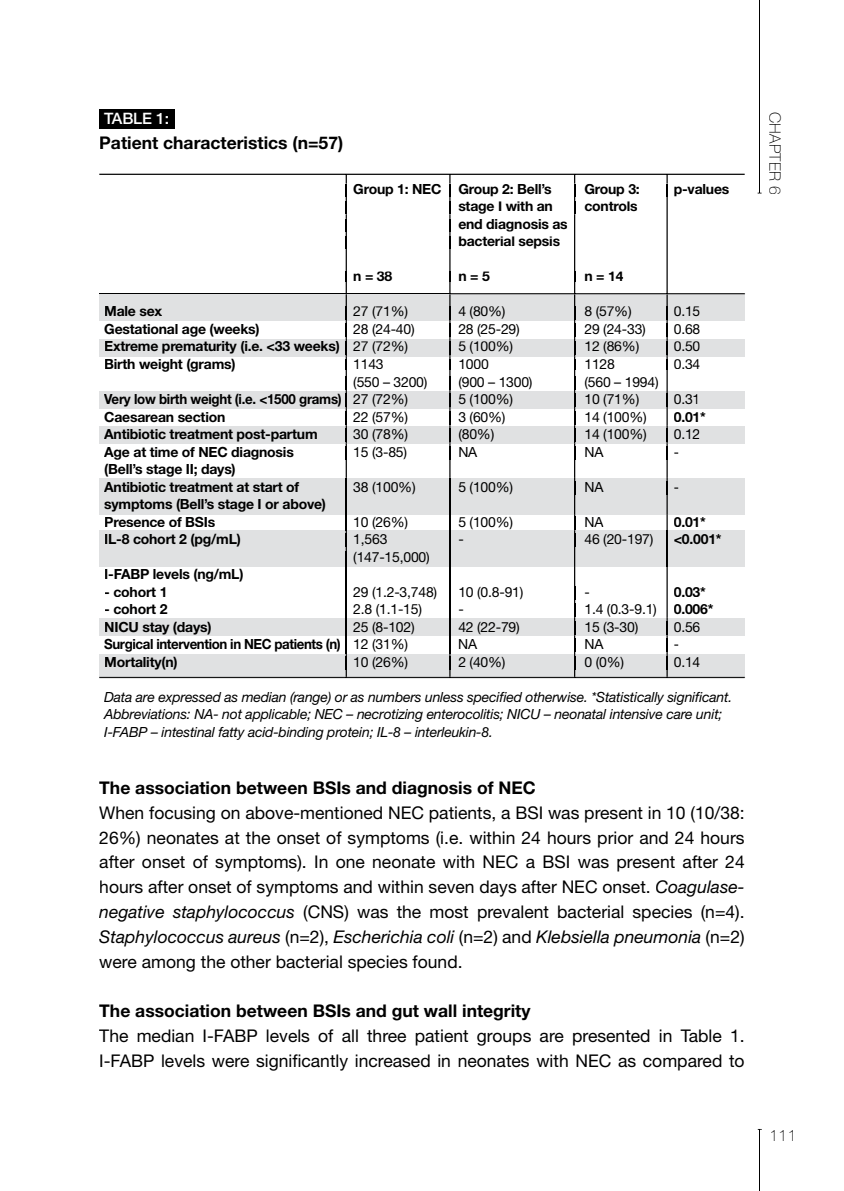
<style>
.page{position:relative;width:844px;height:1191px;background:#fff}
.page>*{position:absolute;margin:0;border:0;box-sizing:border-box;transform-origin:0 0}
.t1{font:17.5px/24.8px "Helvetica Neue";color:#000;text-align:justify}
.t2{font:700 17.5px "Helvetica Neue";color:#000}
.t3{font:100 15.75px "Helvetica Neue";letter-spacing:.02em;color:#000}
.t4{font:500 15.75px "Helvetica Neue";letter-spacing:-.01em;color:#fff}
.t5{font:700 14px/17.5px "Helvetica Neue";letter-spacing:-.015em;color:#000}
.t6{font:14px "Helvetica Neue";letter-spacing:-.015em;color:#000}
.t7{font:italic 14px/17.5px "Helvetica Neue";letter-spacing:-.015em;color:#000}
.t8{font:700 14px/17.5px "Helvetica Neue";letter-spacing:-.015em;color:#000;scale:.95 1}
.s1{font-style:italic}
</style>
<div class="page">
<hr style="left:759px;top:0;width:1px;height:193px;background:#000">
<hr style="left:759px;top:1129px;width:1px;height:62px;background:#000">
<div style="left:99px;top:109px;width:75px;height:19px;background:#000"></div>
<svg style="left:99px;top:174px;width:645px;height:504px"></svg>
<p class="t4" style="left:104px;top:109px;width:66px">TABLE 1:</p>
<p class="t2" style="left:99px;top:132px;width:245px">Patient characteristics (n=57)</p>
<p class="t5" style="left:353px;top:180px;width:200px">Group 1: NEC Group 2: Bell’s</p>
<p class="t5" style="left:584px;top:180px;width:57px">Group 3:</p>
<p class="t5" style="left:673px;top:180px;width:57px">p-values</p>
<p class="t5" style="left:458px;top:197px;width:96px">stage I with an</p>
<p class="t5" style="left:584px;top:197px;width:55px">controls</p>
<p class="t5" style="left:458px;top:215px;width:111px">end diagnosis as bacterial sepsis</p>
<p class="t5" style="left:353px;top:267px;width:41px">n = 38</p>
<p class="t5" style="left:458px;top:267px;width:33px">n = 5</p>
<p class="t5" style="left:584px;top:267px;width:41px">n = 14</p>
<p class="t6" style="left:353px;top:303px;width:56px">27 (71%)</p>
<p class="t6" style="left:458px;top:303px;width:49px">4 (80%)</p>
<p class="t6" style="left:584px;top:303px;width:49px">8 (57%)</p>
<p class="t6" style="left:673px;top:303px;width:28px">0.15</p>
<p class="t6" style="left:353px;top:321px;width:63px">28 (24-40)</p>
<p class="t6" style="left:458px;top:321px;width:63px">28 (25-29)</p>
<p class="t6" style="left:584px;top:321px;width:63px">29 (24-33)</p>
<p class="t6" style="left:673px;top:321px;width:28px">0.68</p>
<p class="t6" style="left:353px;top:338px;width:56px">27 (72%)</p>
<p class="t6" style="left:458px;top:338px;width:56px">5 (100%)</p>
<p class="t6" style="left:584px;top:338px;width:56px">12 (86%)</p>
<p class="t6" style="left:673px;top:338px;width:28px">0.50</p>
<p class="t6" style="left:353px;top:356px;width:32px">1143</p>
<p class="t6" style="left:458px;top:356px;width:32px">1000</p>
<p class="t6" style="left:584px;top:356px;width:32px">1128</p>
<p class="t6" style="left:673px;top:356px;width:28px">0.34</p>
<p class="t6" style="left:353px;top:391px;width:56px">27 (72%)</p>
<p class="t6" style="left:458px;top:391px;width:56px">5 (100%)</p>
<p class="t6" style="left:584px;top:391px;width:56px">10 (71%)</p>
<p class="t6" style="left:673px;top:391px;width:28px">0.31</p>
<p class="t6" style="left:353px;top:426px;width:56px">30 (78%)</p>
<p class="t6" style="left:458px;top:426px;width:37px">(80%)</p>
<p class="t6" style="left:584px;top:426px;width:64px">14 (100%)</p>
<p class="t6" style="left:673px;top:426px;width:28px">0.12</p>
<p class="t6" style="left:353px;top:443px;width:55px">15 (3-85)</p>
<p class="t6" style="left:458px;top:443px;width:20px">NA</p>
<p class="t6" style="left:584px;top:443px;width:20px">NA</p>
<p class="t6" style="left:673px;top:443px;width:7px">-</p>
<p class="t6" style="left:353px;top:478px;width:64px">38 (100%)</p>
<p class="t6" style="left:458px;top:478px;width:56px">5 (100%)</p>
<p class="t6" style="left:584px;top:478px;width:20px">NA</p>
<p class="t6" style="left:673px;top:478px;width:7px">-</p>
<p class="t5" style="left:104px;top:302px;width:237px">Male sex<br>Gestational age (weeks)<br>Extreme prematurity (i.e. &lt;33 weeks)<br>Birth weight (grams)</p>
<p class="t8" style="left:104px;top:390px;width:251px">Very low birth weight (i.e. &lt;1500 grams)<br>Caesarean section</p>
<p class="t6" style="left:353px;top:373px;width:76px">(550 – 3200)</p>
<p class="t6" style="left:458px;top:373px;width:76px">(900 – 1300)</p>
<p class="t6" style="left:584px;top:373px;width:76px">(560 – 1994)</p>
<p class="t6" style="left:353px;top:408px;width:56px">22 (57%)</p>
<p class="t6" style="left:458px;top:408px;width:49px">3 (60%)</p>
<p class="t6" style="left:584px;top:408px;width:64px">14 (100%)</p>
<p class="t5" style="left:673px;top:407px;width:34px">0.01*</p>
<p class="t5" style="left:104px;top:425px;width:223px">Antibiotic treatment post-partum<br>Age at time of NEC diagnosis (Bell’s stage II; days)<br>Antibiotic treatment at start of symptoms (Bell’s stage I or above)<br>Presence of BSIs</p>
<p class="t6" style="left:353px;top:513px;width:56px">10 (26%)</p>
<p class="t6" style="left:458px;top:513px;width:56px">5 (100%)</p>
<p class="t6" style="left:584px;top:513px;width:20px">NA</p>
<p class="t6" style="left:353px;top:531px;width:36px">1,563</p>
<p class="t6" style="left:458px;top:531px;width:7px">-</p>
<p class="t6" style="left:584px;top:531px;width:70px">46 (20-197)</p>
<p class="t6" style="left:353px;top:583px;width:85px">29 (1.2-3,748)</p>
<p class="t6" style="left:458px;top:583px;width:67px">10 (0.8-91)</p>
<p class="t6" style="left:584px;top:583px;width:7px">-</p>
<p class="t6" style="left:353px;top:601px;width:70px">2.8 (1.1-15)</p>
<p class="t6" style="left:458px;top:601px;width:7px">-</p>
<p class="t6" style="left:584px;top:601px;width:74px">1.4 (0.3-9.1)</p>
<p class="t5" style="left:673px;top:512px;width:34px">0.01*</p>
<p class="t5" style="left:104px;top:530px;width:138px">IL-8 cohort 2 (pg/mL)</p>
<p class="t5" style="left:673px;top:530px;width:49px">&lt;0.001*</p>
<p class="t5" style="left:104px;top:565px;width:141px">I-FABP levels (ng/mL)</p>
<p class="t5" style="left:104px;top:582px;width:65px">- cohort 1</p>
<p class="t5" style="left:673px;top:582px;width:34px">0.03*</p>
<p class="t5" style="left:104px;top:600px;width:65px">- cohort 2</p>
<p class="t5" style="left:673px;top:600px;width:41px">0.006*</p>
<p class="t5" style="left:104px;top:617px;width:238px">NICU stay (days)<br>Surgical intervention in NEC patients (n)<br>Mortality(n)</p>
<p class="t7" style="left:104px;top:687px;width:629px">Data are expressed as median (range) or as numbers unless specified otherwise. *Statistically significant.<br>Abbreviations: NA- not applicable; NEC – necrotizing enterocolitis; NICU – neonatal intensive care unit;<br>I-FABP – intestinal fatty acid-binding protein; IL-8 – interleukin-8.</p>
<p class="t6" style="left:353px;top:548px;width:78px">(147-15,000)</p>
<p class="t6" style="left:353px;top:618px;width:63px">25 (8-102)</p>
<p class="t6" style="left:458px;top:618px;width:63px">42 (22-79)</p>
<p class="t6" style="left:584px;top:618px;width:55px">15 (3-30)</p>
<p class="t6" style="left:673px;top:618px;width:28px">0.56</p>
<p class="t6" style="left:353px;top:636px;width:56px">12 (31%)</p>
<p class="t6" style="left:458px;top:636px;width:20px">NA</p>
<p class="t6" style="left:584px;top:636px;width:20px">NA</p>
<p class="t6" style="left:673px;top:636px;width:7px">-</p>
<p class="t6" style="left:353px;top:653px;width:56px">10 (26%)</p>
<p class="t6" style="left:458px;top:653px;width:49px">2 (40%)</p>
<p class="t6" style="left:584px;top:653px;width:41px">0 (0%)</p>
<p class="t6" style="left:673px;top:653px;width:28px">0.14</p>
<p class="t2" style="left:99px;top:777px;width:438px">The association between BSIs and diagnosis of NEC</p>
<p class="t1" style="left:99px;top:800px;width:646px">When focusing on above-mentioned NEC patients, a BSI was present in 10 (10/38:<br>26%) neonates at the onset of symptoms (i.e. within 24 hours prior and 24 hours after onset of symptoms). In one neonate with NEC a BSI was present after 24 hours after onset of symptoms and within seven days after NEC onset. <span class="s1">Coagulase&shy;negative staphylococcus</span> (CNS) was the most prevalent bacterial species (n=4).<br><span class="s1">Staphylococcus aureus</span> (n=2), <span class="s1">Escherichia coli</span> (n=2) and <span class="s1">Klebsiella pneumonia</span> (n=2) were among the other bacterial species found.</p>
<p class="t2" style="left:99px;top:1000px;width:432px">The association between BSIs and gut wall integrity</p>
<p class="t1" style="left:99px;top:1023px;width:646px">The median I-FABP levels of all three patient groups are presented in Table 1.<br>I-FABP levels were significantly increased in neonates with NEC as compared to</p>
<p class="t3" style="left:783px;top:112px;width:84px;rotate:90deg">CHAPTER 6</p>
<p class="t3" style="left:769px;top:1127px;width:28px">111</p>
</div>
